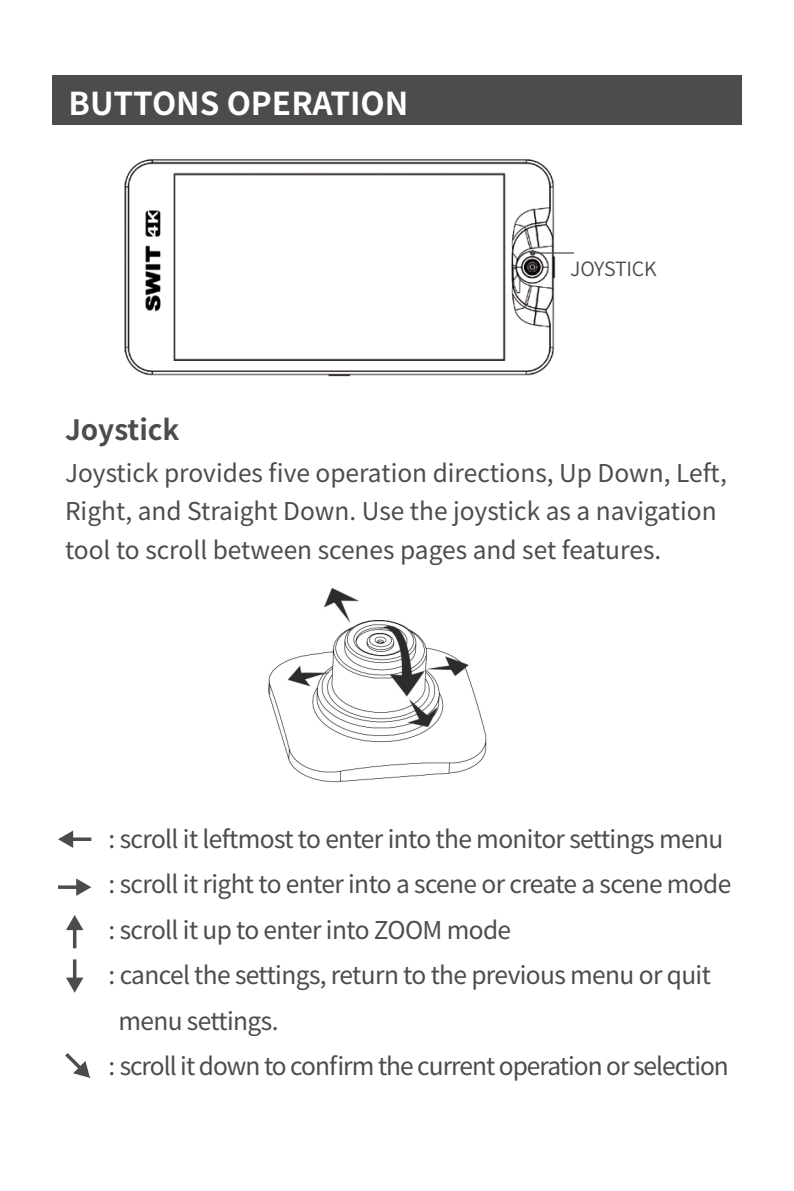
<style>
.page{position:relative;width:794px;height:1191px;background:#fff}
.page>*{position:absolute;margin:0;border:0;box-sizing:border-box;transform-origin:0 0}
.t1{font:700 31.5px "Source Han Sans CN";color:#fff}
.t2{font:700 28px "Source Han Sans CN";color:#4b4c4d}
.t3{font:24.5px "Source Han Sans CN";letter-spacing:-.025em;color:#4b4c4d}
.t4{font:24.5px/38.5px "Source Han Sans CN";color:#4b4c4d}
.t5{font:19.6px "Source Han Sans CN";letter-spacing:-.01em;color:#4b4c4d}
</style>
<div class="page">
<img style="left:124px;top:159px;width:450px;height:217px">
<div style="left:52px;top:75px;width:690px;height:50px;background:#4b4c4d"></div>
<svg style="left:73px;top:837px;width:18px;height:4px"></svg>
<svg style="left:58px;top:830px;width:15px;height:18px"></svg>
<hr style="left:73px;top:927px;width:3px;height:21px;background:#4b4c4d">
<svg style="left:66px;top:915px;width:17px;height:15px"></svg>
<hr style="left:73px;top:959px;width:3px;height:21px;background:#4b4c4d">
<svg style="left:66px;top:977px;width:17px;height:15px"></svg>
<svg style="left:65px;top:1053px;width:25px;height:24px"></svg>
<svg style="left:58px;top:885px;width:18px;height:4px"></svg>
<svg style="left:76px;top:878px;width:15px;height:18px"></svg>
<img style="left:268px;top:587px;width:219px;height:196px">
<hr style="left:532px;top:252px;width:41px;height:2px;background:#4b4c4d">
<svg style="left:530px;top:250px;width:5px;height:6px"></svg>
<p class="t1" style="left:69px;top:86px;width:341px">BUTTONS OPERATION</p>
<p class="t5" style="left:570px;top:258px;width:88px">JOYSTICK</p>
<p class="t2" style="left:65px;top:413px;width:116px">Joystick</p>
<p class="t4" style="left:65px;top:454px;width:663px">Joystick provides five operation directions, Up Down, Left,<br>Right, and Straight Down. Use the joystick as a navigation tool to scroll between scenes pages and set features.</p>
<p class="t3" style="left:109px;top:825px;width:616px">: scroll it leftmost to enter into the monitor settings menu</p>
<p class="t3" style="left:109px;top:870px;width:624px">: scroll it right to enter into a scene or create a scene mode</p>
<p class="t3" style="left:109px;top:916px;width:404px">: scroll it up to enter into ZOOM mode</p>
<p class="t3" style="left:109px;top:961px;width:604px">: cancel the settings, return to the previous menu or quit</p>
<p class="t3" style="left:118px;top:1007px;width:162px">menu settings.</p>
<p class="t3" style="left:109px;top:1052px;width:622px">: scroll it down to confirm the current operation or selection</p>
</div>
